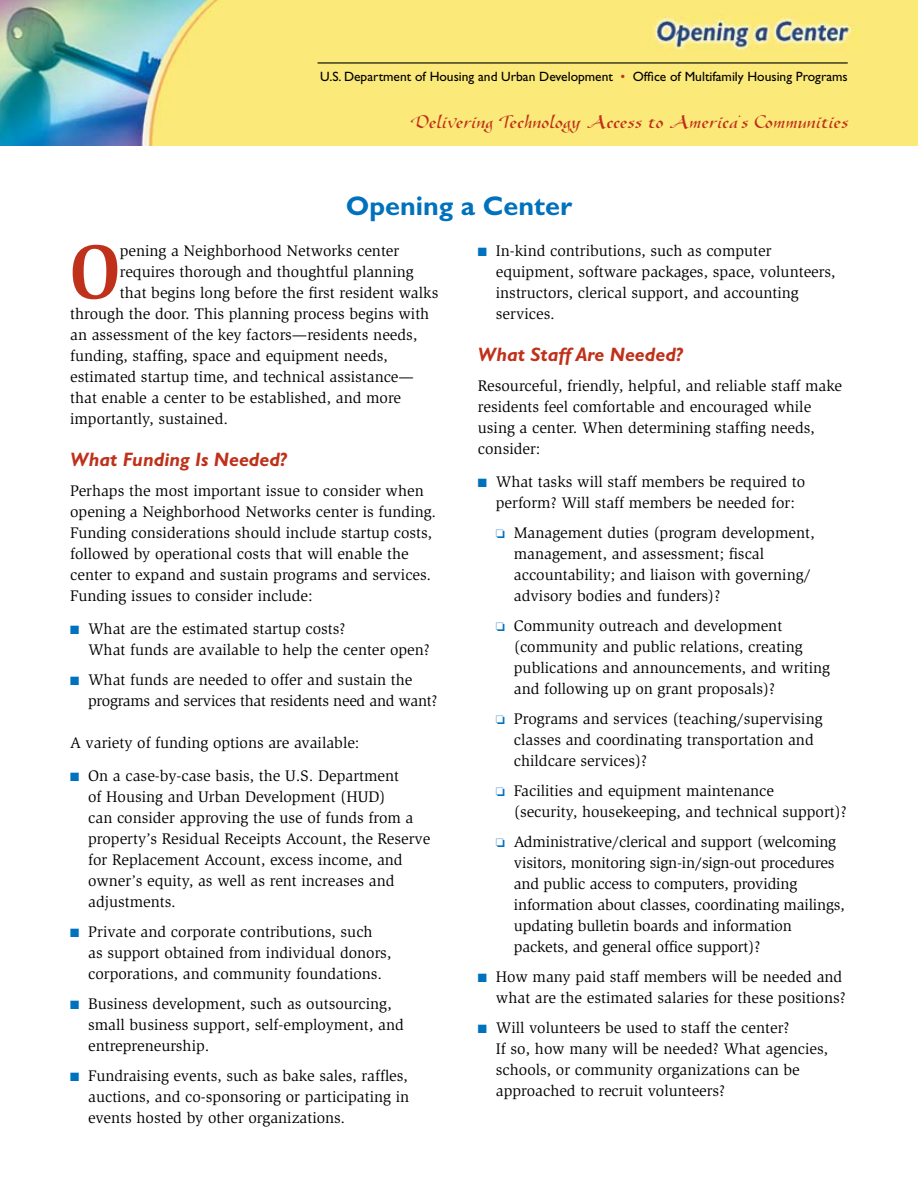
<style>
.page{position:relative;width:918px;height:1188px;background:#fff}
.page>*{position:absolute;margin:0;border:0;box-sizing:border-box;transform-origin:0 0}
.First_para{font:700 78.45px "Slimbach";color:#bf311a;scale:.9 1}
.Headline{font:700 27px "Gill Sans";color:#0071bc}
.L1{font:italic 700 19.5px "Gill Sans";color:#bf311a}
.t1{font:18px "Gasteur";color:#bf311a}
.Bullets{font:15.75px/21px "Slimbach";color:#000}
.Second_bullet{font:15.75px/21px "Slimbach";color:#000}
.Body_text{font:15.75px/21px "Slimbach";color:#000}
.First_para-2{font:15.75px "Slimbach";color:#000}
.Bullets-2{font:15.75px/21px "Slimbach";letter-spacing:-.02em;color:#000}
.t2{font:13.5px "Gill Sans";color:#000}
.t3{font:12px "Zapf Dingbats";color:#0071bc}
.s1{color:#bf311a}
</style>
<div class="page">
<img style="left:0;top:0;width:918px;height:145px">
<hr style="left:318px;top:62px;width:530px;height:2px;background:#000">
<p class="t2" style="left:320px;top:69px;width:529px">U.S. Department of Housing and Urban Development <span class="s1">•</span> Office of Multifamily Housing Programs</p>
<p class="t1" style="left:411px;top:112px;width:440px">Delivering Technology Access to America’s Communities</p>
<p class="Headline" style="left:346px;top:190px;width:228px">Opening a Center</p>
<p class="First_para" style="left:70px;top:225px;width:57px">O</p>
<p class="First_para-2" style="left:120px;top:242px;width:281px">pening a Neighborhood Networks center</p>
<p class="First_para-2" style="left:120px;top:263px;width:295px">requires thorough and thoughtful planning</p>
<p class="First_para-2" style="left:120px;top:284px;width:320px">that begins long before the first resident walks</p>
<p class="First_para-2" style="left:70px;top:305px;width:361px">through the door. This planning process begins with</p>
<p class="First_para-2" style="left:70px;top:326px;width:349px">an assessment of the key factors—residents needs,</p>
<p class="First_para-2" style="left:70px;top:347px;width:319px">funding, staffing, space and equipment needs,</p>
<p class="First_para-2" style="left:70px;top:368px;width:345px">estimated startup time, and technical assistance—</p>
<p class="First_para-2" style="left:70px;top:389px;width:332px">that enable a center to be established, and more</p>
<p class="First_para-2" style="left:70px;top:410px;width:159px">importantly, sustained.</p>
<p class="L1" style="left:70px;top:448px;width:218px">What Funding Is Needed?</p>
<p class="Body_text" style="left:70px;top:481px;width:368px">Perhaps the most important issue to consider when opening a Neighborhood Networks center is funding.<br>Funding considerations should include startup costs, followed by operational costs that will enable the center to expand and sustain programs and services.<br>Funding issues to consider include:</p>
<p class="Bullets" style="left:88px;top:619px;width:343px">What are the estimated startup costs?<br>What funds are available to help the center open?</p>
<p class="Bullets-2" style="left:88px;top:670px;width:351px">What funds are needed to offer and sustain the programs and services that residents need and want?</p>
<p class="Body_text" style="left:70px;top:733px;width:291px">A variety of funding options are available:</p>
<p class="Bullets" style="left:88px;top:766px;width:344px">On a case-by-case basis, the U.S. Department<br>of Housing and Urban Development (HUD)<br>can consider approving the use of funds from a property’s Residual Receipts Account, the Reserve for Replacement Account, excess income, and owner’s equity, as well as rent increases and adjustments.</p>
<p class="Bullets" style="left:88px;top:922px;width:305px">Private and corporate contributions, such<br>as support obtained from individual donors, corporations, and community foundations.</p>
<p class="Bullets" style="left:88px;top:994px;width:317px">Business development, such as outsourcing, small business support, self-employment, and entrepreneurship.</p>
<p class="Bullets" style="left:88px;top:1066px;width:322px;text-align:justify">Fundraising events, such as bake sales, raffles, auctions, and co-sponsoring or participating in events hosted by other organizations.</p>
<p class="t3" style="left:70px;top:624px;width:11px">■</p>
<p class="t3" style="left:70px;top:675px;width:11px">■</p>
<p class="t3" style="left:70px;top:771px;width:11px">■</p>
<p class="t3" style="left:70px;top:927px;width:11px">■</p>
<p class="t3" style="left:70px;top:999px;width:11px">■</p>
<p class="t3" style="left:70px;top:1071px;width:11px">■</p>
<p class="Bullets" style="left:496px;top:241px;width:341px">In-kind contributions, such as computer equipment, software packages, space, volunteers, instructors, clerical support, and accounting services.</p>
<p class="L1" style="left:478px;top:343px;width:206px">What Staff Are Needed?</p>
<p class="Body_text" style="left:478px;top:376px;width:366px">Resourceful, friendly, helpful, and reliable staff make residents feel comfortable and encouraged while using a center. When determining staffing needs, consider:</p>
<p class="Bullets" style="left:496px;top:472px;width:311px">What tasks will staff members be required to perform? Will staff members be needed for:</p>
<p class="Second_bullet" style="left:514px;top:523px;width:302px">Management duties (program development, management, and assessment; fiscal accountability; and liaison with governing/ advisory bodies and funders)?</p>
<p class="Second_bullet" style="left:514px;top:616px;width:318px">Community outreach and development (community and public relations, creating publications and announcements, and writing and following up on grant proposals)?</p>
<p class="Second_bullet" style="left:514px;top:709px;width:310px">Programs and services (teaching/supervising classes and coordinating transportation and childcare services)?</p>
<p class="Second_bullet" style="left:514px;top:781px;width:335px">Facilities and equipment maintenance<br>(security, housekeeping, and technical support)?</p>
<p class="Second_bullet" style="left:514px;top:832px;width:332px">Administrative/clerical and support (welcoming visitors, monitoring sign-in/sign-out procedures and public access to computers, providing information about classes, coordinating mailings, updating bulletin boards and information packets, and general office support)?</p>
<p class="Bullets" style="left:496px;top:967px;width:351px">How many paid staff members will be needed and what are the estimated salaries for these positions?</p>
<p class="Bullets" style="left:496px;top:1018px;width:334px">Will volunteers be used to staff the center?<br>If so, how many will be needed? What agencies, schools, or community organizations can be approached to recruit volunteers?</p>
<p class="t3" style="left:478px;top:246px;width:11px">■</p>
<p class="t3" style="left:478px;top:477px;width:11px">■</p>
<p class="t3" style="left:478px;top:972px;width:11px">■</p>
<p class="t3" style="left:478px;top:1023px;width:11px">■</p>
</div>
